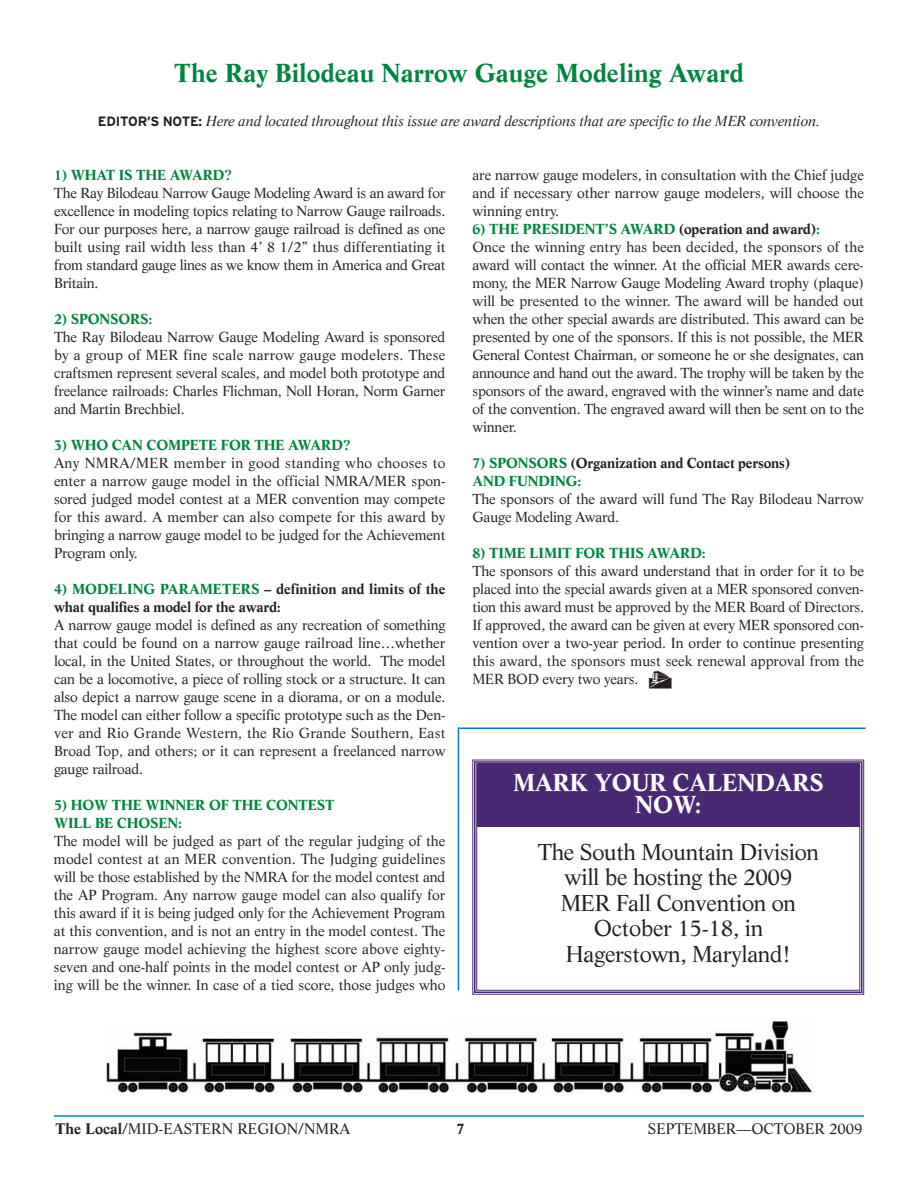
<style>
.page{position:relative;width:918px;height:1188px;background:#fff}
.page>*{position:absolute;margin:0;border:0;box-sizing:border-box;transform-origin:0 0}
.t1{font:700 25.5px "Life";color:#008540}
.t2{font:700 24px/22.5px "Life";letter-spacing:-.015em;color:#fff;text-align:center}
.t3{font:22.5px/25.5px "Life";letter-spacing:-.015em;color:#231f20;text-align:center}
.t4{font:15px "Life";color:#231f20}
.t5{font:700 15px "Life";color:#231f20}
.t6{font:14.25px/18px "Life";letter-spacing:-.01em;color:#231f20;text-align:justify}
.t7{font:700 14.25px/18px "Life";letter-spacing:-.01em;color:#231f20}
.t8{font:700 14.25px/18px "Life";letter-spacing:-.015em;color:#008540}
.t9{font:italic 14.25px "Life";letter-spacing:-.015em;color:#231f20}
.s1{font-family:"Interstate";font-weight:700;font-style:normal;font-size:13.5px}
.s2{color:#008540}
.s3{font-weight:700;color:#008540}
.s4{font-weight:700}
</style>
<div class="page">
<hr style="left:54px;top:1115px;width:810px;height:2px;background:#007bc3">
<hr style="left:459px;top:728px;width:407px;height:1px;background:#007bc3">
<div style="left:472px;top:760px;width:392px;height:235px;border:1px solid #492974"></div>
<div style="left:474px;top:761px;width:388px;height:232px;border:2px solid #492974"></div>
<div style="left:477px;top:763px;width:383px;height:64px;background:#492974"></div>
<img style="left:539px;top:1020px;width:273px;height:73px">
<img style="left:105px;top:1032px;width:261px;height:61px">
<img style="left:366px;top:1036px;width:173px;height:57px">
<hr style="left:458px;top:727px;width:1px;height:264px;background:#007bc3">
<h1 class="t1" style="left:174px;top:63px;width:571px">The Ray Bilodeau Narrow Gauge Modeling Award</h1>
<p class="t9" style="left:98px;top:115px;width:724px"><span class="s1">EDITOR’S NOTE:</span> Here and located throughout this issue are award descriptions that are specific to the MER convention.</p>
<p class="t8" style="left:54px;top:167px;width:180px">1) WHAT IS THE AWARD?</p>
<p class="t6" style="left:54px;top:185px;width:393px">The Ray Bilodeau Narrow Gauge Modeling Award is an award for excellence in modeling topics relating to Narrow Gauge railroads.<br>For our purposes here, a narrow gauge railroad is defined as one built using rail width less than 4’ 8 1/2” thus differentiating it from standard gauge lines as we know them in America and Great Britain.</p>
<p class="t8" style="left:54px;top:311px;width:100px">2) SPONSORS:</p>
<p class="t6" style="left:54px;top:329px;width:393px">The Ray Bilodeau Narrow Gauge Modeling Award is sponsored by a group of MER fine scale narrow gauge modelers. These craftsmen represent several scales, and model both prototype and freelance railroads: Charles Flichman, Noll Horan, Norm Garner and Martin Brechbiel.</p>
<p class="t8" style="left:54px;top:437px;width:298px">3) WHO CAN COMPETE FOR THE AWARD?</p>
<p class="t6" style="left:54px;top:455px;width:393px">Any NMRA/MER member in good standing who chooses to enter a narrow gauge model in the official NMRA/MER spon&shy;sored judged model contest at a MER convention may compete for this award. A member can also compete for this award by bringing a narrow gauge model to be judged for the Achievement Program only.</p>
<p class="t7" style="left:54px;top:581px;width:393px"><span class="s2">4) MODELING PARAMETERS</span> – definition and limits of the what qualifies a model for the award:</p>
<p class="t6" style="left:54px;top:617px;width:393px">A narrow gauge model is defined as any recreation of something that could be found on a narrow gauge railroad line…whether local, in the United States, or throughout the world. The model can be a locomotive, a piece of rolling stock or a structure. It can also depict a narrow gauge scene in a diorama, or on a module.<br>The model can either follow a specific prototype such as the Den&shy;ver and Rio Grande Western, the Rio Grande Southern, East Broad Top, and others; or it can represent a freelanced narrow gauge railroad.</p>
<p class="t8" style="left:54px;top:797px;width:282px">5) HOW THE WINNER OF THE CONTEST<br>WILL BE CHOSEN:</p>
<p class="t6" style="left:54px;top:833px;width:393px">The model will be judged as part of the regular judging of the model contest at an MER convention. The Judging guidelines will be those established by the NMRA for the model contest and the AP Program. Any narrow gauge model can also qualify for this award if it is being judged only for the Achievement Program at this convention, and is not an entry in the model contest. The narrow gauge model achieving the highest score above eighty&shy;seven and one-half points in the model contest or AP only judg&shy;ing will be the winner. In case of a tied score, those judges who</p>
<p class="t6" style="left:472px;top:167px;width:393px">are narrow gauge modelers, in consultation with the Chief judge and if necessary other narrow gauge modelers, will choose the winning entry.</p>
<p class="t6" style="left:472px;top:221px;width:393px;text-align:left"><span class="s3">6) THE PRESIDENT’S AWARD</span> <span class="s4">(operation and award)</span><span class="s3">:<br></span>Once the winning entry has been decided, the sponsors of the award will contact the winner. At the official MER awards cere&shy;mony, the MER Narrow Gauge Modeling Award trophy (plaque) will be presented to the winner. The award will be handed out when the other special awards are distributed. This award can be presented by one of the sponsors. If this is not possible, the MER General Contest Chairman, or someone he or she designates, can announce and hand out the award. The trophy will be taken by the sponsors of the award, engraved with the winner’s name and date of the convention. The engraved award will then be sent on to the winner.</p>
<p class="t7" style="left:473px;top:455px;width:319px"><span class="s2">7) SPONSORS</span> (Organization and Contact persons)<br><span class="s2">AND FUNDING:</span></p>
<p class="t6" style="left:473px;top:491px;width:393px">The sponsors of the award will fund The Ray Bilodeau Narrow<br>Gauge Modeling Award.</p>
<p class="t8" style="left:473px;top:545px;width:235px">8) TIME LIMIT FOR THIS AWARD:</p>
<p class="t6" style="left:473px;top:563px;width:393px">The sponsors of this award understand that in order for it to be placed into the special awards given at a MER sponsored conven&shy;tion this award must be approved by the MER Board of Directors.<br>If approved, the award can be given at every MER sponsored con&shy;vention over a two-year period. In order to continue presenting this award, the sponsors must seek renewal approval from the MER BOD every two years.</p>
<h2 class="t2" style="left:513px;top:773px;width:312px">MARK YOUR CALENDARS<br>NOW:</h2>
<h3 class="t3" style="left:538px;top:841px;width:283px">The South Mountain Division will be hosting the 2009<br>MER Fall Convention on<br>October 15-18, in<br>Hagerstown, Maryland!</h3>
<p class="t4" style="left:56px;top:1123px;width:296px"><span class="s4">The Local</span>/MID-EASTERN REGION/NMRA</p>
<p class="t5" style="left:456px;top:1123px;width:10px">7</p>
<p class="t4" style="left:648px;top:1123px;width:216px">SEPTEMBER—OCTOBER 2009</p>
</div>
